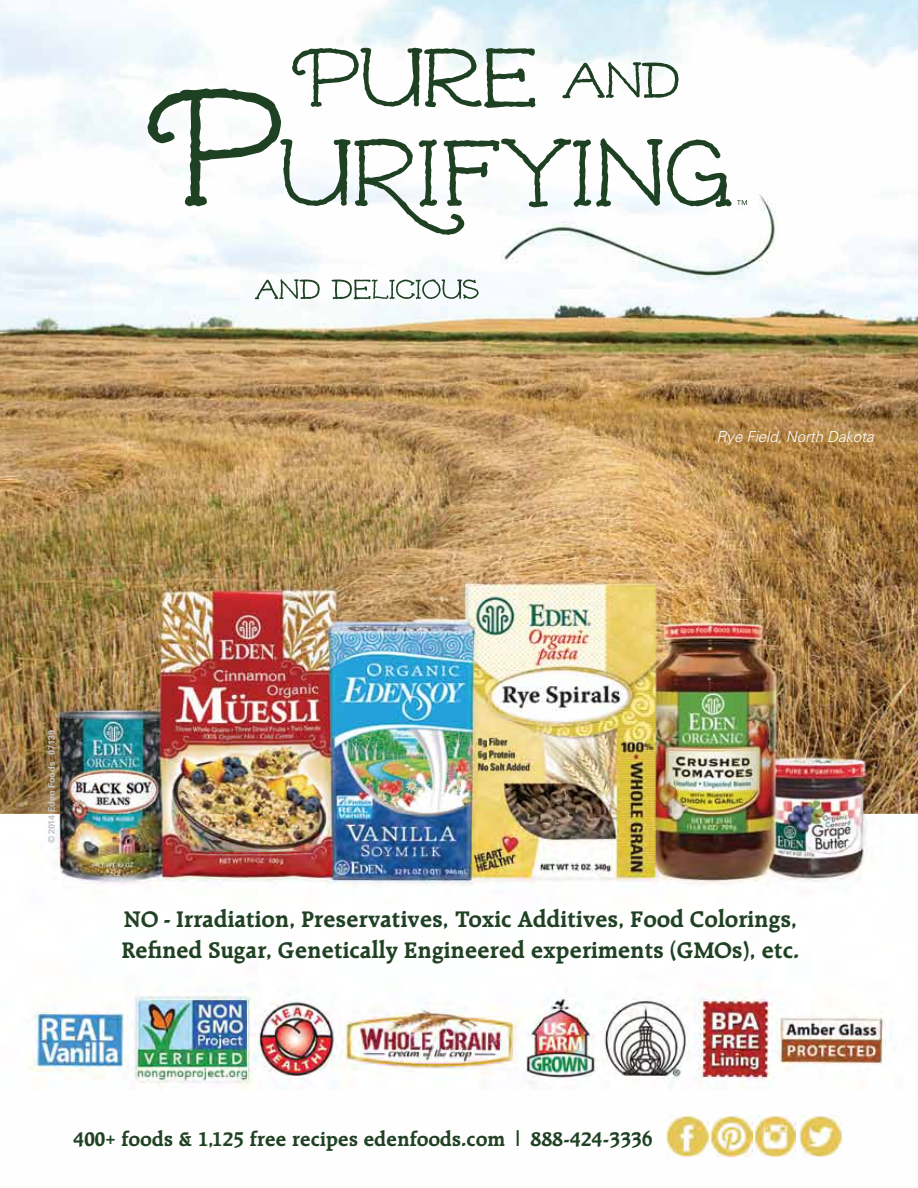
<style>
.page{position:relative;width:918px;height:1188px;background:#fff}
.page>*{position:absolute;margin:0;border:0;box-sizing:border-box;transform-origin:0 0}
.t1{font:700 24.3px/30.5px "Raleigh";letter-spacing:-.01em;color:#204123}
.t2{font:700 21.3px "Raleigh";letter-spacing:-.01em;color:#204123}
.t3{font:italic 300 15.15px "Univers";letter-spacing:-.01em;color:#fff}
.t4{font:700 9.15px "Univers";color:#c2c4c6}
.s1{font-size:18.3px}
</style>
<div class="page">
<img style="left:0;top:0;width:918px;height:1157px">
<img style="left:292px;top:48px;width:243px;height:60px">
<img style="left:279px;top:279px;width:180px;height:20px">
<svg style="left:737px;top:200px;width:10px;height:5px"></svg>
<img style="left:667px;top:1115px;width:41px;height:41px">
<img style="left:711px;top:1115px;width:41px;height:41px">
<img style="left:755px;top:1115px;width:41px;height:41px">
<img style="left:800px;top:1115px;width:41px;height:41px">
<p class="t3" style="left:717px;top:427px;width:159px">Rye Field, North Dakota</p>
<p class="t4" style="left:46px;top:843px;width:115px;rotate:-90deg">© 2014 Eden Foods 07139</p>
<p class="t1" style="left:121px;top:904px;width:680px">NO - Irradiation, Preservatives, Toxic Additives, Food Colorings,<br>Refined Sugar, Genetically Engineered experiments (GMOs), etc.</p>
<p class="t2" style="left:73px;top:1127px;width:581px">400<span class="s1">+</span> foods &amp; 1,125 free recipes edenfoods.com | 888-424-3336</p>
</div>
